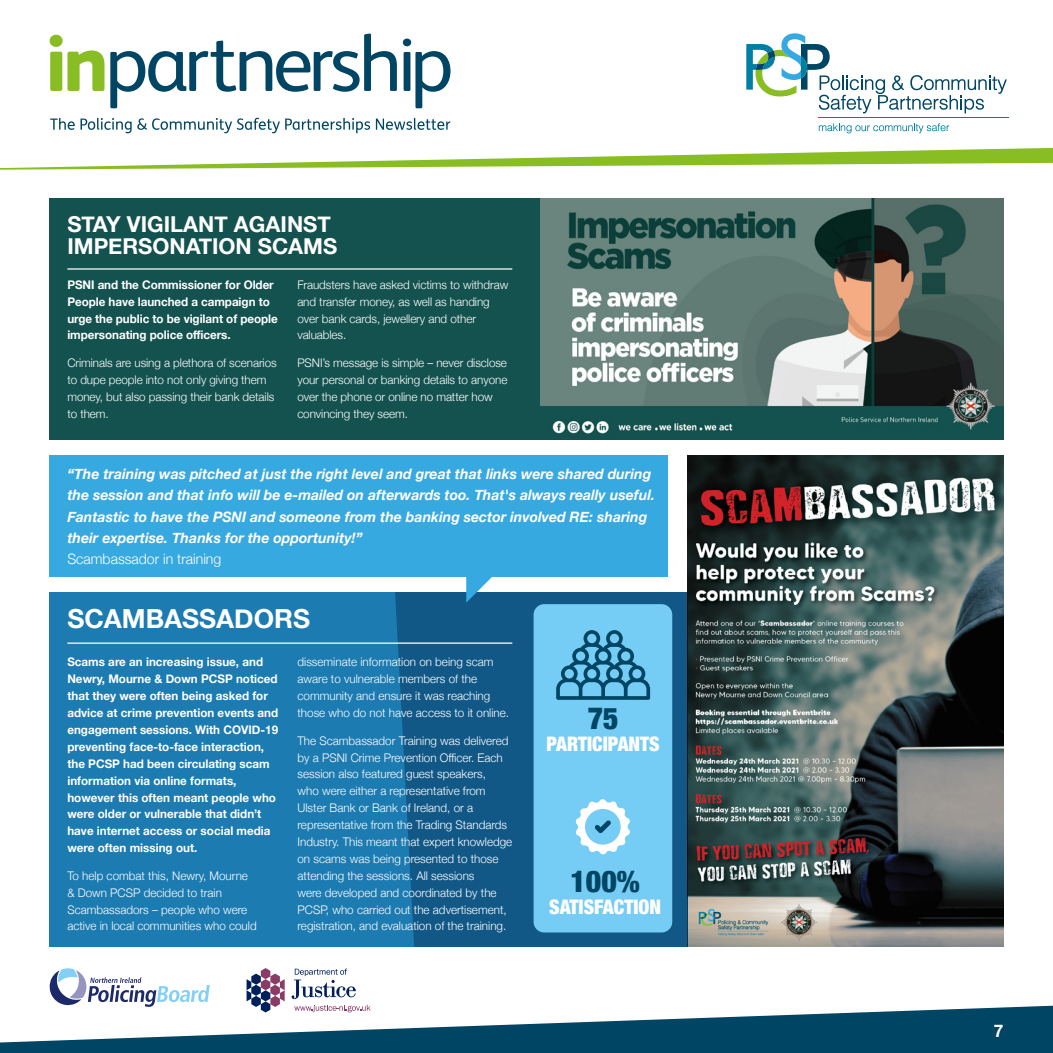
<style>
.page{position:relative;width:1053px;height:1053px;background:#fff}
.page>*{position:absolute;margin:0;border:0;box-sizing:border-box;transform-origin:0 0}
.P_-_Leadin{font:900 condensed 30.12px "Helvetica Neue";color:#004563}
.H2_-_Header{font:700 26.25px "Helvetica Neue";color:#fff}
.H2_-_Header-2{font:700 21.88px/22.5px "Helvetica Neue";color:#fff}
.P_-_Leadin-2{font:900 condensed 20px "Helvetica Neue";color:#fff}
.t1{font:700 17.38px "Helvetica Neue";color:#fff}
.P_-_Body{font:italic 700 14.38px/21.2px "Helvetica Neue";color:#fff}
.P_-_Body-2{font:300 14.38px "Helvetica Neue";color:#fff}
.P_-_Body-3{font:300 11.88px/16.9px "Helvetica Neue";color:#fff}
.P_-_Leadin-3{font:700 11.88px/16.9px "Helvetica Neue";color:#fff}
</style>
<div class="page">
<svg style="left:0;top:1005px;width:1052px;height:47px;fill:#004563"></svg>
<svg style="left:7px;top:33px;width:1045px;height:135px"></svg>
<svg style="left:50px;top:35px;width:54px;height:56px"></svg>
<svg style="left:110px;top:34px;width:287px;height:74px"></svg>
<svg style="left:403px;top:39px;width:47px;height:69px"></svg>
<svg style="left:50px;top:118px;width:320px;height:15px"></svg>
<svg style="left:376px;top:118px;width:74px;height:12px"></svg>
<svg style="left:246px;top:968px;width:39px;height:44px"></svg>
<svg style="left:291px;top:968px;width:79px;height:44px"></svg>
<svg style="left:50px;top:968px;width:160px;height:38px"></svg>
<svg style="left:818px;top:123px;width:131px;height:10px"></svg>
<hr style="left:818px;top:117px;width:190px;height:1px;background:#007fa5">
<svg style="left:746px;top:33px;width:260px;height:80px"></svg>
<div style="left:50px;top:455px;width:618px;height:121px;background:#36a9e1"></div>
<img style="left:687px;top:455px;width:316px;height:491px">
<svg style="left:50px;top:592px;width:637px;height:354px;background:#1970a4"></svg>
<hr style="left:67px;top:642px;width:445px;height:1px;background:#fff">
<div style="left:533px;top:604px;width:139px;height:328px;background:#75ccf4;border-radius:11px"></div>
<svg style="left:575px;top:799px;width:55px;height:55px"></svg>
<svg style="left:556px;top:630px;width:94px;height:69px"></svg>
<svg style="left:466px;top:576px;width:32px;height:26px"></svg>
<div style="left:50px;top:198px;width:490px;height:241px;background:#14524f"></div>
<hr style="left:67px;top:268px;width:445px;height:1px;background:#fff">
<img style="left:540px;top:198px;width:463px;height:241px">
<h2 class="H2_-_Header-2" style="left:67px;top:213px;width:271px">STAY VIGILANT AGAINST<br>IMPERSONATION SCAMS</h2>
<p class="P_-_Leadin-3" style="left:67px;top:276px;width:212px">PSNI and the Commissioner for Older People have launched a campaign to urge the public to be vigilant of people impersonating police officers.</p>
<p class="P_-_Body-3" style="left:67px;top:353px;width:211px">Criminals are using a plethora of scenarios to dupe people into not only giving them money, but also passing their bank details to them.</p>
<p class="P_-_Body-3" style="left:297px;top:275px;width:212px">Fraudsters have asked victims to withdraw and transfer money, as well as handing over bank cards, jewellery and other valuables.</p>
<p class="P_-_Body-3" style="left:297px;top:353px;width:211px">PSNI’s message is simple – never disclose your personal or banking details to anyone over the phone or online no matter how convincing they seem.</p>
<p class="P_-_Body" style="left:67px;top:464px;width:589px">“The training was pitched at just the right level and great that links were shared during the session and that info will be e-mailed on afterwards too. That's always really useful.<br>Fantastic to have the PSNI and someone from the banking sector involved RE: sharing their expertise. Thanks for the opportunity!”</p>
<p class="P_-_Body-2" style="left:67px;top:547px;width:155px">Scambassador in training</p>
<h2 class="H2_-_Header" style="left:67px;top:598px;width:244px">SCAMBASSADORS</h2>
<p class="P_-_Leadin-3" style="left:67px;top:654px;width:212px">Scams are an increasing issue, and Newry, Mourne &amp; Down PCSP noticed that they were often being asked for advice at crime prevention events and engagement sessions. With COVID-19 preventing face-to-face interaction, the PCSP had been circulating scam information via online formats, however this often meant people who were older or vulnerable that didn’t have internet access or social media were often missing out.</p>
<p class="P_-_Body-3" style="left:67px;top:866px;width:191px">To help combat this, Newry, Mourne &amp; Down PCSP decided to train<br>Scambassadors – people who were active in local communities who could</p>
<p class="P_-_Body-3" style="left:297px;top:653px;width:213px">disseminate information on being scam aware to vulnerable members of the community and ensure it was reaching those who do not have access to it online.</p>
<p class="P_-_Body-3" style="left:297px;top:731px;width:216px">The Scambassador Training was delivered by a PSNI Crime Prevention Officer. Each session also featured guest speakers,<br>who were either a representative from Ulster Bank or Bank of Ireland, or a representative from the Trading Standards Industry. This meant that expert knowledge on scams was being presented to those attending the sessions. All sessions<br>were developed and coordinated by the PCSP, who carried out the advertisement, registration, and evaluation of the training.</p>
<p class="P_-_Leadin" style="left:587px;top:693px;width:32px">75</p>
<p class="P_-_Leadin-2" style="left:546px;top:727px;width:115px">PARTICIPANTS</p>
<p class="P_-_Leadin" style="left:570px;top:856px;width:71px">100%</p>
<p class="P_-_Leadin-2" style="left:549px;top:890px;width:113px">SATISFACTION</p>
<h3 class="t1" style="left:993px;top:1016px;width:11px">7</h3>
</div>
